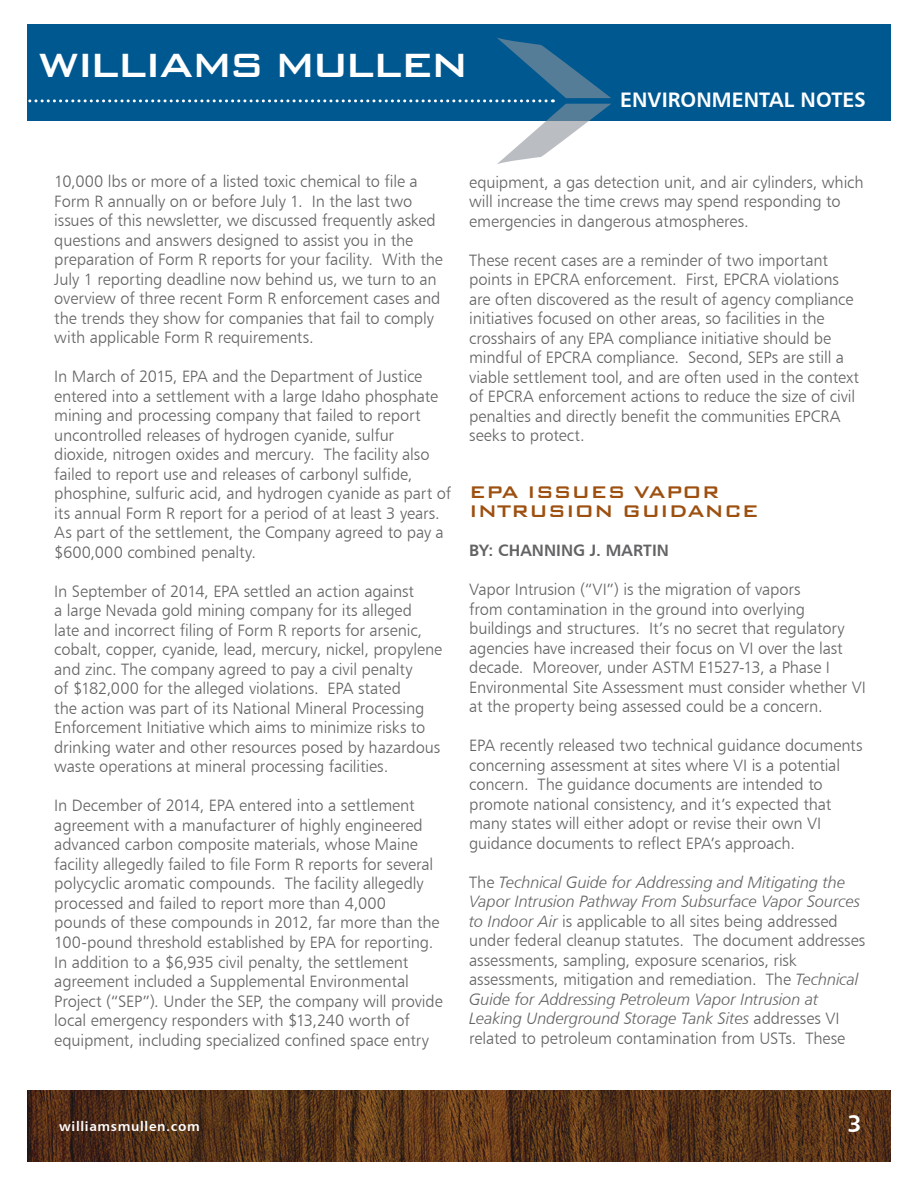
<style>
.page{position:relative;width:918px;height:1188px;background:#fff}
.page>*{position:absolute;margin:0;border:0;box-sizing:border-box;transform-origin:0 0}
.t1{font:500 45px "Bank Gothic BT";color:#fff}
.t2{font:24px "Humanist 777 BT Bold B";color:#fff}
.t3{font:500 22.5px/19.5px "Bank Gothic BT";letter-spacing:-.005em;color:#9d5010}
.t4{font:21px "Humanist 777 BT Bold B";color:#fff}
.t5{font:16.5px/19.5px "Humanist 777 BT Light B";letter-spacing:-.01em;color:#636366}
.t6{font:16.5px/19.5px "Humanist 777 BT Light Italic B";letter-spacing:-.01em;color:#636366}
.t7{font:16.5px "Humanist 777 BT Bold B";letter-spacing:.005em;color:#636366}
.t8{font:13.5px "Humanist 777 BT Bold B";letter-spacing:.05em;color:#fff}
.s1{font-family:"Humanist 777 BT Light B"}
.s2{font-family:"Humanist 777 BT Light Italic B"}
</style>
<div class="page">
<img style="left:27px;top:1090px;width:864px;height:71px">
<div style="left:27px;top:25px;width:864px;height:96px;background:#005890"></div>
<svg style="left:28px;top:37px;width:583px;height:127px"></svg>
<h1 class="t1" style="left:38px;top:40px;width:66px">WILLIAMS</h1>
<h1 class="t1" style="left:274px;top:40px;width:32px">MULLEN</h1>
<p class="t4" style="left:620px;top:86px;width:78px">ENVIRONM</p>
<p class="t4" style="left:732px;top:86px;width:136px">ENTAL NOTES</p>
<p class="t5" style="left:54px;top:172px;width:390px">10,000 lbs or more of a listed toxic chemical to file a Form R annually on or before July 1. In the last two issues of this newsletter, we discussed frequently asked questions and answers designed to assist you in the preparation of Form R reports for your facility. With the July 1 reporting deadline now behind us, we turn to an overview of three recent Form R enforcement cases and the trends they show for companies that fail to comply with applicable Form R requirements.</p>
<p class="t5" style="left:54px;top:367px;width:398px">In March of 2015, EPA and the Department of Justice entered into a settlement with a large Idaho phosphate mining and processing company that failed to report uncontrolled releases of hydrogen cyanide, sulfur dioxide, nitrogen oxides and mercury. The facility also failed to report use and releases of carbonyl sulfide, phosphine, sulfuric acid, and hydrogen cyanide as part of its annual Form R report for a period of at least 3 years.<br>As part of the settlement, the Company agreed to pay a $600,000 combined penalty.</p>
<p class="t5" style="left:54px;top:581px;width:389px">In September of 2014, EPA settled an action against<br>a large Nevada gold mining company for its alleged<br>late and incorrect filing of Form R reports for arsenic, cobalt, copper, cyanide, lead, mercury, nickel, propylene and zinc. The company agreed to pay a civil penalty<br>of $182,000 for the alleged violations. EPA stated<br>the action was part of its National Mineral Processing Enforcement Initiative which aims to minimize risks to drinking water and other resources posed by hazardous waste operations at mineral processing facilities.</p>
<p class="t5" style="left:54px;top:796px;width:390px">In December of 2014, EPA entered into a settlement agreement with a manufacturer of highly engineered advanced carbon composite materials, whose Maine facility allegedly failed to file Form R reports for several polycyclic aromatic compounds. The facility allegedly processed and failed to report more than 4,000<br>pounds of these compounds in 2012, far more than the 100-pound threshold established by EPA for reporting.<br>In addition to a $6,935 civil penalty, the settlement agreement included a Supplemental Environmental Project (“SEP”). Under the SEP, the company will provide local emergency responders with $13,240 worth of equipment, including specialized confined space entry</p>
<p class="t5" style="left:469px;top:172px;width:396px">equipment, a gas detection unit, and air cylinders, which will increase the time crews may spend responding to emergencies in dangerous atmospheres.</p>
<p class="t5" style="left:469px;top:250px;width:392px">These recent cases are a reminder of two important points in EPCRA enforcement. First, EPCRA violations are often discovered as the result of agency compliance initiatives focused on other areas, so facilities in the crosshairs of any EPA compliance initiative should be mindful of EPCRA compliance. Second, SEPs are still a viable settlement tool, and are often used in the context of EPCRA enforcement actions to reduce the size of civil penalties and directly benefit the communities EPCRA seeks to protect.</p>
<h3 class="t3" style="left:469px;top:482px;width:291px;text-indent:58px">I ssues Vapo r<br>Intrusion Guidance</h3>
<p class="t7" style="left:469px;top:540px;width:64px">BY: CHANN</p>
<p class="t7" style="left:556px;top:540px;width:112px">ING J. MARTIN</p>
<p class="t5" style="left:469px;top:580px;width:398px">Vapor Intrusion (“VI”) is the migration of vapors<br>from contamination in the ground into overlying buildings and structures. It’s no secret that regulatory agencies have increased their focus on VI over the last decade. Moreover, under ASTM E1527-13, a Phase I Environmental Site Assessment must consider whether VI at the property being assessed could be a concern.</p>
<p class="t5" style="left:469px;top:736px;width:395px">EPA recently released two technical guidance documents concerning assessment at sites where VI is a potential concern. The guidance documents are intended to promote national consistency, and it’s expected that many states will either adopt or revise their own VI guidance documents to reflect EPA’s approach.</p>
<p class="t6" style="left:469px;top:872px;width:392px"><span class="s1">The</span> Technical Guide for Addressing and Mitigating the<br>Vapor Intrusion Pathway From Subsurface Vapor Sources</p>
<p class="t5" style="left:469px;top:911px;width:398px"><span class="s2">to Indoor Air</span> is applicable to all sites being addressed under federal cleanup statutes. The document addresses assessments, sampling, exposure scenarios, risk assessments, mitigation and remediation. The <span class="s2">Technical</span></p>
<p class="t6" style="left:469px;top:989px;width:372px">Guide for Addressing Petroleum Vapor Intrusion at<br>Leaking Underground Storage Tank Sites <span class="s1">addresses VI</span></p>
<p class="t5" style="left:469px;top:1028px;width:377px">related to petroleum contamination from USTs. These</p>
<h3 class="t3" style="left:469px;top:482px;width:17px">EPA</h3>
<p class="t8" style="left:59px;top:1118px;width:142px">WILLIAMSMULLEN.COM</p>
<h2 class="t2" style="left:848px;top:1108px;width:16px">3</h2>
</div>
